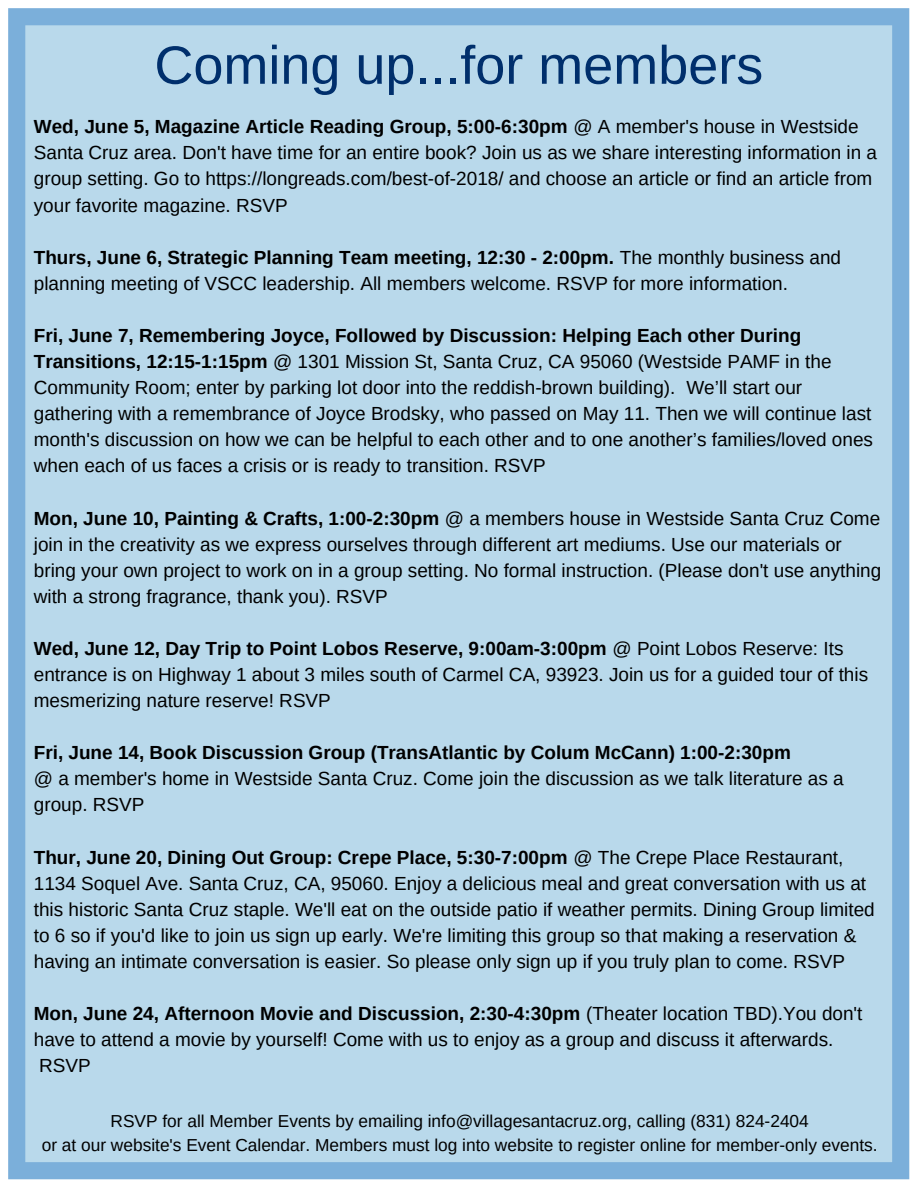
<style>
.page{position:relative;width:918px;height:1188px;background:#fff}
.page>*{position:absolute;margin:0;border:0;box-sizing:border-box;transform-origin:0 0}
.t1{font:54px "Arimo";color:#002f6c}
.t2{font:18.9px/26.1px "Arimo";color:#000}
.t3{font:700 18.9px "Arimo";color:#000}
.t4{font:17.25px/23.9px "Arimo";color:#000;text-align:center}
.s1{font-weight:700}
</style>
<div class="page">
<div style="left:8px;top:8px;width:901px;height:1171px;background:#b9d9eb"></div>
<h1 class="t1" style="left:154px;top:35px;width:610px">Coming up...for members</h1>
<p class="t2" style="left:34px;top:114px;width:845px"><span class="s1">Wed, June 5, Magazine Article Reading Group, 5:00-6:30pm</span> @ A member's house in Westside Santa Cruz area. Don't have time for an entire book? Join us as we share interesting information in a group setting. Go to https://longreads.com/best-of-2018/ and choose an article or find an article from your favorite magazine. RSVP</p>
<p class="t2" style="left:34px;top:244px;width:809px"><span class="s1">Thurs, June 6, Strategic Planning Team meeting, 12:30 - 2:00pm.</span> The monthly business and planning meeting of VSCC leadership. All members welcome. RSVP for more information.</p>
<p class="t2" style="left:34px;top:322px;width:841px"><span class="s1">Fri, June 7, Remembering Joyce, Followed by Discussion: Helping Each other During Transitions, 12:15-1:15pm</span> @ 1301 Mission St, Santa Cruz, CA 95060 (Westside PAMF in the Community Room; enter by parking lot door into the reddish-brown building). We’ll start our gathering with a remembrance of Joyce Brodsky, who passed on May 11. Then we will continue last month's discussion on how we can be helpful to each other and to one another’s families/loved ones when each of us faces a crisis or is ready to transition. RSVP</p>
<p class="t2" style="left:34px;top:505px;width:849px"><span class="s1">Mon, June 10, Painting &amp; Crafts, 1:00-2:30pm</span> @ a members house in Westside Santa Cruz Come join in the creativity as we express ourselves through different art mediums. Use our materials or bring your own project to work on in a group setting. No formal instruction. (Please don't use anything with a strong fragrance, thank you). RSVP</p>
<p class="t2" style="left:34px;top:635px;width:836px"><span class="s1">Wed, June 12, Day Trip to Point Lobos Reserve, 9:00am-3:00pm</span> @ Point Lobos Reserve: Its entrance is on Highway 1 about 3 miles south of Carmel CA, 93923. Join us for a guided tour of this mesmerizing nature reserve! RSVP</p>
<p class="t3" style="left:34px;top:742px;width:759px">Fri, June 14, Book Discussion Group (TransAtlantic by Colum McCann) 1:00-2:30pm</p>
<p class="t2" style="left:34px;top:766px;width:811px">@ a member's home in Westside Santa Cruz. Come join the discussion as we talk literature as a group. RSVP</p>
<p class="t2" style="left:34px;top:844px;width:843px"><span class="s1">Thur, June 20, Dining Out Group: Crepe Place, 5:30-7:00pm</span> @ The Crepe Place Restaurant, 1134 Soquel Ave. Santa Cruz, CA, 95060. Enjoy a delicious meal and great conversation with us at this historic Santa Cruz staple. We'll eat on the outside patio if weather permits. Dining Group limited to 6 so if you'd like to join us sign up early. We're limiting this group so that making a reservation &amp; having an intimate conversation is easier. So please only sign up if you truly plan to come. RSVP</p>
<p class="t2" style="left:34px;top:1000px;width:830px"><span class="s1">Mon, June 24, Afternoon Movie and Discussion, 2:30-4:30pm</span> (Theater location TBD).You don't have to attend a movie by yourself! Come with us to enjoy as a group and discuss it afterwards.<br>RSVP</p>
<p class="t4" style="left:42px;top:1109px;width:837px">RSVP for all Member Events by emailing info@villagesantacruz.org, calling (831) 824-2404<br>or at our website's Event Calendar. Members must log into website to register online for member-only events.</p>
</div>
